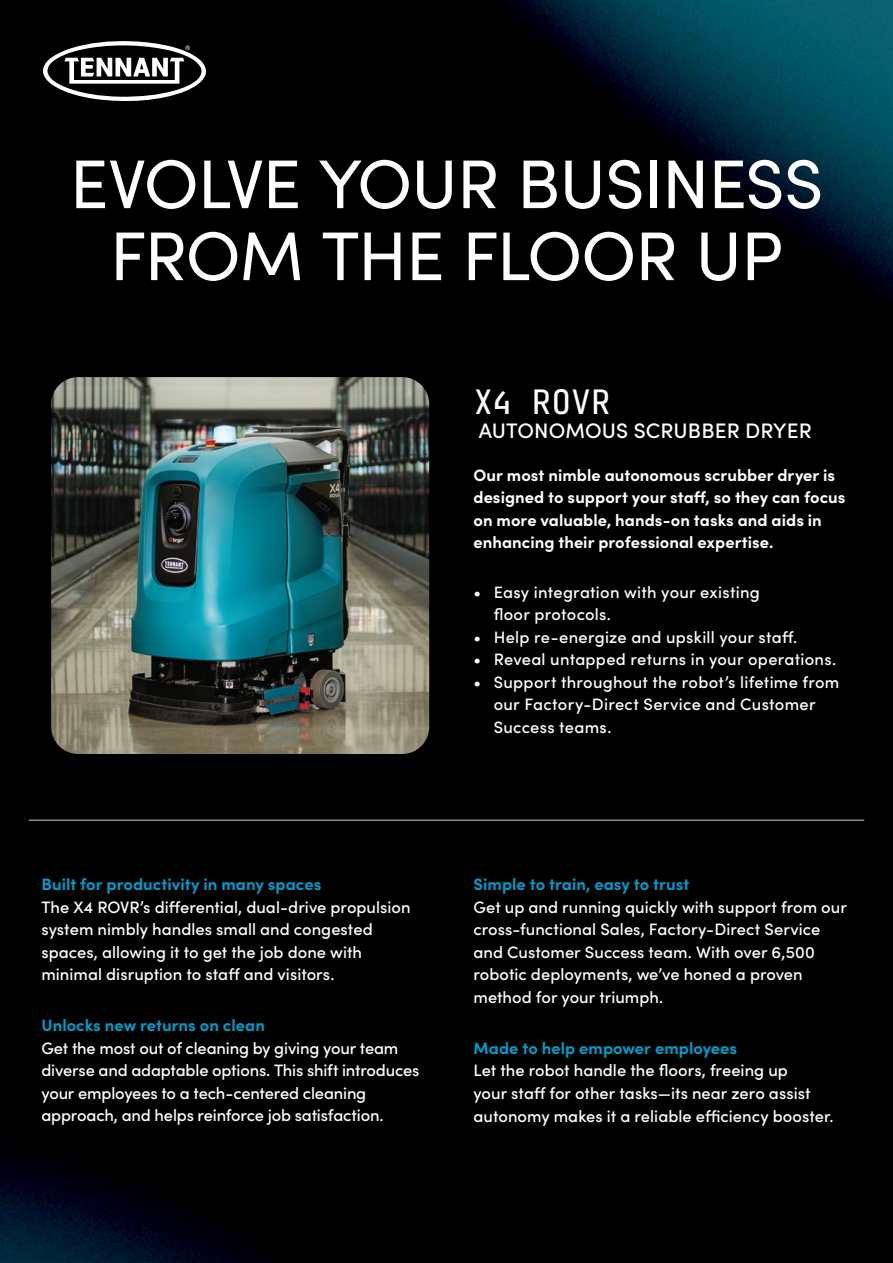
<style>
.page{position:relative;width:893px;height:1263px;background:#fff}
.page>*{position:absolute;margin:0;border:0;box-sizing:border-box;transform-origin:0 0}
.t1{font:69px/72px "Sofia Pro";letter-spacing:-.015em;color:#fff;text-align:center}
.t2{font:700 33px "Tabular Variable";letter-spacing:-.005em;color:#fff}
.t3{font:500 21px "Sofia Pro";letter-spacing:.005em;color:#fff}
.t4{font:500 16.5px/22.5px "Sofia Pro";color:#fff}
.t5{font:700 16.5px/22.5px "Sofia Pro";color:#fff}
.t6{font:700 16.5px "Sofia Pro";color:#009bc8}
</style>
<div class="page">
<img style="left:0;top:0;width:893px;height:1263px">
<svg style="left:41px;top:41px;width:166px;height:62px"></svg>
<hr style="left:29px;top:819px;width:835px;height:2px;background:#8a8b8f">
<img style="left:51px;top:377px;width:378px;height:377px">
<h1 class="t1" style="left:70px;top:144px;width:755px">EVOLVE YOUR BUSINESS<br>FROM THE FLOOR UP</h1>
<h2 class="t2" style="left:473px;top:380px;width:139px">X4 ROVR</h2>
<p class="t3" style="left:479px;top:415px;width:334px">AUTONOMOUS SCRUBBER DRYER</p>
<p class="t5" style="left:473px;top:462px;width:374px">Our most nimble autonomous scrubber dryer is designed to support your staff, so they can focus on more valuable, hands-on tasks and aids in enhancing their professional expertise.</p>
<p class="t4" style="left:494px;top:580px;width:268px;text-indent:-20px">• Easy integration with your existing floor protocols.</p>
<p class="t4" style="left:473px;top:625px;width:325px">• Help re-energize and upskill your staff.</p>
<p class="t4" style="left:473px;top:647px;width:364px">• Reveal untapped returns in your operations.</p>
<p class="t4" style="left:494px;top:670px;width:347px;text-indent:-20px">• Support throughout the robot’s lifetime from our Factory-Direct Service and Customer<br>Success teams.</p>
<p class="t6" style="left:41px;top:872px;width:281px">Built for productivity in many spaces</p>
<p class="t4" style="left:41px;top:895px;width:371px">The X4 ROVR’s differential, dual-drive propulsion system nimbly handles small and congested spaces, allowing it to get the job done with minimal disruption to staff and visitors.</p>
<p class="t6" style="left:41px;top:1013px;width:225px">Unlocks new returns on clean</p>
<p class="t4" style="left:41px;top:1036px;width:379px">Get the most out of cleaning by giving your team diverse and adaptable options. This shift introduces your employees to a tech-centered cleaning approach, and helps reinforce job satisfaction.</p>
<p class="t6" style="left:473px;top:872px;width:217px">Simple to train, easy to trust</p>
<p class="t4" style="left:473px;top:895px;width:375px">Get up and running quickly with support from our cross-functional Sales, Factory-Direct Service and Customer Success team. With over 6,500 robotic deployments, we’ve honed a proven method for your triumph.</p>
<p class="t6" style="left:473px;top:1035px;width:265px">Made to help empower employees</p>
<p class="t4" style="left:473px;top:1058px;width:362px">Let the robot handle the floors, freeing up<br>your staff for other tasks—its near zero assist autonomy makes it a reliable efficiency booster.</p>
</div>
